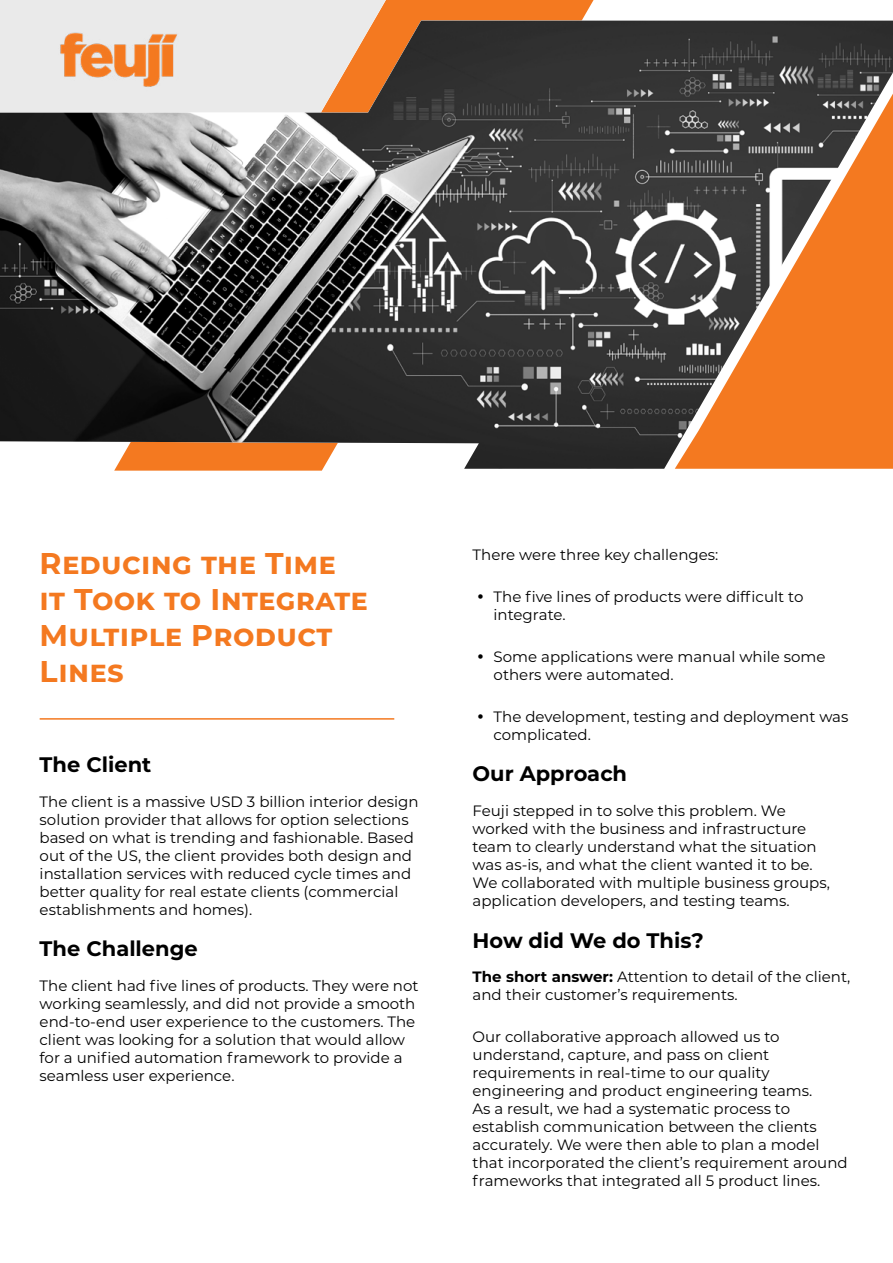
<style>
.page{position:relative;width:893px;height:1263px;background:#fff}
.page>*{position:absolute;margin:0;border:0;box-sizing:border-box;transform-origin:0 0}
.t1{font:700 30px/36px "Montserrat";letter-spacing:.01em;color:#f47920}
.t2{font:700 21px "Montserrat";color:#000}
.t3{font:15px/18px "Montserrat";color:#000}
.s1{font-weight:700}
</style>
<div class="page">
<hr style="left:40px;top:718px;width:354px;height:2px;background:#f47920">
<svg style="left:114px;top:0;width:479px;height:471px;background:#f38b41"></svg>
<div style="left:0;top:0;width:386px;height:21px;background:#eaeaea"></div>
<img style="left:0;top:21px;width:893px;height:448px">
<h1 class="t1" style="left:40px;top:544px;width:330px">Reducing the Time it Took to Integrate<br>Multiple Product<br>Lines</h1>
<h2 class="t2" style="left:40px;top:749px;width:113px">The Client</h2>
<p class="t3" style="left:40px;top:792px;width:380px">The client is a massive USD 3 billion interior design solution provider that allows for option selections based on what is trending and fashionable. Based out of the US, the client provides both design and installation services with reduced cycle times and better quality for real estate clients (commercial establishments and homes).</p>
<h2 class="t2" style="left:40px;top:934px;width:160px">The Challenge</h2>
<p class="t3" style="left:40px;top:976px;width:380px">The client had five lines of products. They were not working seamlessly, and did not provide a smooth end-to-end user experience to the customers. The client was looking for a solution that would allow for a unified automation framework to provide a seamless user experience.</p>
<p class="t3" style="left:473px;top:545px;width:247px">There were three key challenges:</p>
<p class="t3" style="left:494px;top:587px;width:311px">The five lines of products were difficult to integrate.</p>
<p class="t3" style="left:494px;top:647px;width:333px">Some applications were manual while some others were automated.</p>
<p class="t3" style="left:494px;top:707px;width:356px">The development, testing and deployment was complicated.</p>
<h2 class="t2" style="left:473px;top:759px;width:156px">Our Approach</h2>
<p class="t3" style="left:473px;top:801px;width:359px">Feuji stepped in to solve this problem. We worked with the business and infrastructure team to clearly understand what the situation was as-is, and what the client wanted it to be.<br>We collaborated with multiple business groups, application developers, and testing teams.</p>
<h2 class="t2" style="left:473px;top:925px;width:233px">How did We do This?</h2>
<p class="t3" style="left:473px;top:967px;width:379px"><span class="s1">The short answer:</span> Attention to detail of the client, and their customer’s requirements.</p>
<p class="t3" style="left:473px;top:1027px;width:377px">Our collaborative approach allowed us to understand, capture, and pass on client requirements in real-time to our quality engineering and product engineering teams.<br>As a result, we had a systematic process to establish communication between the clients accurately. We were then able to plan a model that incorporated the client’s requirement around frameworks that integrated all 5 product lines.</p>
</div>
